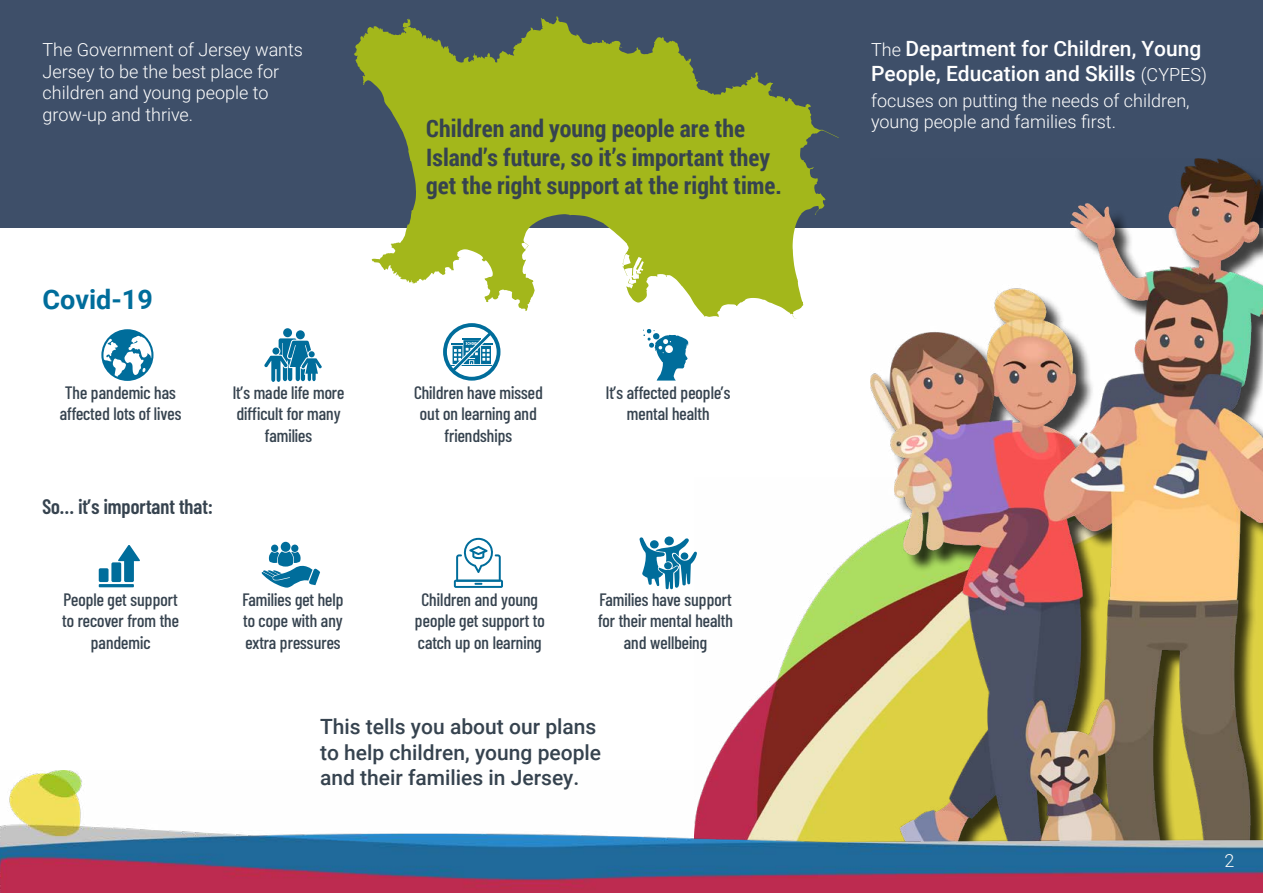
<style>
.page{position:relative;width:1263px;height:893px;background:#fff}
.page>*{position:absolute;margin:0;border:0;box-sizing:border-box;transform-origin:0 0}
.t1{font:700 27px "Roboto";color:#006d9b}
.t2{font:700 24px/28.8px "Roboto Condensed";color:#36434f}
.t3{font:500 21px/25.2px "Roboto";color:#36434f}
.t4{font:500 21px/25.2px "Roboto";color:#fff}
.t5{font:600 21px "Barlow Condensed";color:#36434f}
.t6{font:500 18px/21.6px "Barlow Condensed";color:#36434f;text-align:center}
.t7{font:300 18px/21.6px "Roboto";color:#fff}
.t8{font:300 18px "Roboto";color:#fcfbf8}
.s1{font-weight:300;font-size:18px}
</style>
<div class="page">
<div style="left:0;top:0;width:1263px;height:227px;background:#3e4f69"></div>
<svg style="left:354px;top:16px;width:484px;height:303px;fill:#a3b71b"></svg>
<img style="left:710px;top:540px;width:160px;height:230px">
<svg style="left:101px;top:329px;width:52px;height:52px"></svg>
<img style="left:870px;top:158px;width:393px;height:612px">
<svg style="left:639px;top:537px;width:58px;height:52px"></svg>
<div style="left:283px;top:328px;width:9px;height:9px;background:#006d9b;border-radius:50%"></div>
<svg style="left:264px;top:338px;width:58px;height:44px"></svg>
<div style="left:296px;top:330px;width:9px;height:9px;background:#006d9b;border-radius:50%"></div>
<svg style="left:443px;top:323px;width:57px;height:58px"></svg>
<svg style="left:643px;top:329px;width:45px;height:52px"></svg>
<div style="left:281px;top:542px;width:9px;height:10px;background:#006d9b;border-radius:50%"></div>
<div style="left:271px;top:545px;width:7px;height:7px;background:#006d9b;border-radius:50%"></div>
<svg style="left:262px;top:551px;width:58px;height:37px"></svg>
<div style="left:291px;top:545px;width:7px;height:7px;background:#006d9b;border-radius:50%"></div>
<svg style="left:99px;top:545px;width:41px;height:42px"></svg>
<svg style="left:454px;top:537px;width:49px;height:51px"></svg>
<img style="left:0;top:770px;width:1263px;height:123px">
<p class="t7" style="left:43px;top:38px;width:262px">The Government of Jersey wants<br>Jersey to be the best place for children and young people to grow-up and thrive.</p>
<p class="t1" style="left:43px;top:280px;width:112px">Covid-19</p>
<p class="t6" style="left:60px;top:380px;width:123px">The pandemic has affected lots of lives</p>
<p class="t6" style="left:233px;top:380px;width:113px">It’s made life more difficult for many families</p>
<p class="t5" style="left:43px;top:492px;width:172px">So… it’s important that:</p>
<p class="t6" style="left:62px;top:587px;width:118px">People get support to recover from the pandemic</p>
<p class="t6" style="left:242px;top:587px;width:103px;text-align:justify">Families get help to cope with any extra pressures</p>
<p class="t2" style="left:426px;top:113px;width:357px">Children and young people are the<br>Island’s future, so it’s important they get the right support at the right time.</p>
<p class="t6" style="left:414px;top:380px;width:130px">Children have missed out on learning and friendships</p>
<p class="t6" style="left:606px;top:380px;width:126px">It’s affected people’s mental health</p>
<p class="t6" style="left:415px;top:587px;width:131px">Children and young people get support to catch up on learning</p>
<p class="t6" style="left:598px;top:587px;width:136px">Families have support for their mental health and wellbeing</p>
<p class="t3" style="left:320px;top:713px;width:283px">This tells you about our plans to help children, young people and their families in Jersey.</p>
<p class="t4" style="left:871px;top:35px;width:337px"><span class="s1">The</span> Department for Children, Young<br>People, Education and Skills <span class="s1">(CYPES)</span></p>
<p class="t7" style="left:871px;top:89px;width:320px">focuses on putting the needs of children, young people and families first.</p>
<p class="t8" style="left:1224px;top:848px;width:11px">2</p>
</div>
